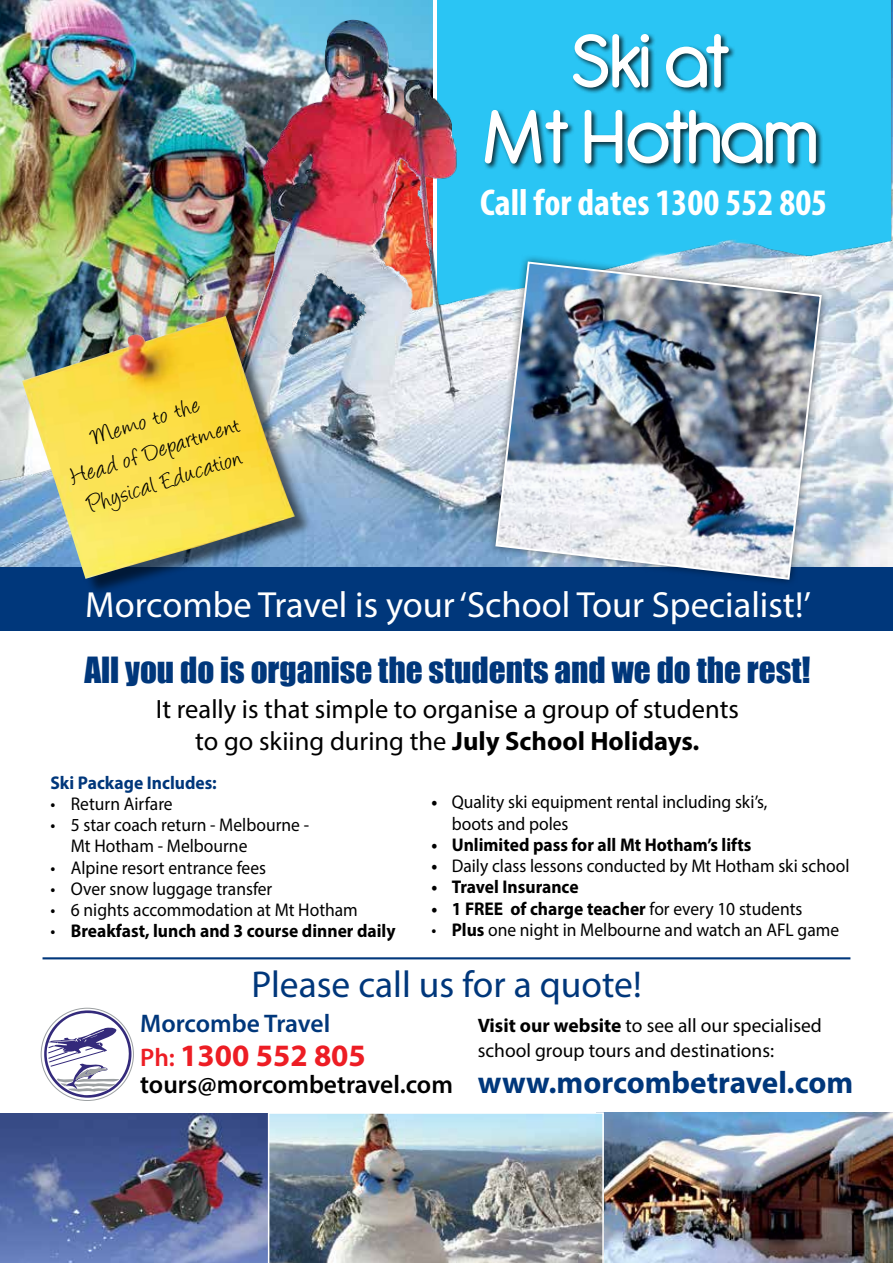
<style>
.page{position:relative;width:893px;height:1263px;background:#fff}
.page>*{position:absolute;margin:0;border:0;box-sizing:border-box;transform-origin:0 0}
.t1{font:37.5px "Myriad Pro";color:#00377b}
.t2{font:700 condensed 37.5px "Myriad Pro";color:#fff}
.t3{font:36.45px "Myriad Pro";color:#fff}
.t4{font:33.15px "Impact";color:#00377b}
.t5{font:700 31.2px "Myriad Pro";color:#00377b}
.t6{font:700 31.2px "Myriad Pro";color:#ed1d24}
.t7{font:26.55px/31.8px "Myriad Pro";color:#000;text-align:center}
.t8{font:26.4px/31.7px "Angelina";color:#000;text-align:center}
.t9{font:600 25.5px "Myriad Pro";color:#000}
.t10{font:600 25.5px "Myriad Pro";letter-spacing:-.005em;color:#00377b}
.t11{font:19.5px/25.5px "Myriad Pro";color:#000}
.t12{font:18.45px/21.3px "Myriad Pro";color:#000;scale:.95 1}
.t13{font:700 18.45px "Myriad Pro";color:#000;scale:.95 1}
.t14{font:700 18.45px "Myriad Pro";color:#00377b;scale:.95 1}
.s1{font-weight:700}
.s2{font-weight:400}
.s3{font-weight:600;font-size:25.5px}
</style>
<div class="page">
<img style="left:0;top:0;width:893px;height:568px">
<div style="left:0;top:568px;width:893px;height:63px;background:#00377b"></div>
<div style="left:25px;top:319px;width:288px;height:278px;background:#000;opacity:.55"></div>
<img style="left:22px;top:316px;width:273px;height:263px">
<hr style="left:43px;top:957px;width:807px;height:2px;background:#00377b">
<svg style="left:45px;top:1011px;width:86px;height:85px"></svg>
<div style="left:484px;top:33px;width:339px;height:138px;background:#000;opacity:.75"></div>
<svg style="left:484px;top:109px;width:333px;height:56px"></svg>
<svg style="left:572px;top:33px;width:158px;height:56px"></svg>
<div style="left:488px;top:254px;width:341px;height:334px;background:#000;opacity:.55"></div>
<img style="left:494px;top:260px;width:329px;height:321px">
<img style="left:604px;top:1113px;width:289px;height:150px">
<img style="left:0;top:1113px;width:268px;height:150px">
<img style="left:269px;top:1112px;width:335px;height:151px">
<h3 class="t8" style="left:58px;top:435px;width:177px;rotate:-18deg">Memo to the<br>Head of Department<br>Physical Education</h3>
<h1 class="t2" style="left:480px;top:179px;width:349px">Call for dates 1300 552 805</h1>
<h2 class="t3" style="left:85px;top:583px;width:727px">Morcombe Travel is your ‘School Tour Specialist!’</h2>
<h3 class="t4" style="left:84px;top:644px;width:728px">All you do is organise the students and we do the rest!</h3>
<h3 class="t7" style="left:156px;top:693px;width:585px">It really is that simple to organise a group of students to go skiing during the <span class="s1">July School Holidays.</span></h3>
<p class="t12" style="left:452px;top:791px;width:334px;text-indent:-20px"><span class="s1">•</span> Quality ski equipment rental including ski’s, boots and poles</p>
<p class="t13" style="left:431px;top:832px;width:338px">• Unlimited pass for all Mt Hotham’s lifts</p>
<p class="t12" style="left:431px;top:855px;width:441px"><span class="s1">•</span> Daily class lessons conducted by Mt Hotham ski school</p>
<p class="t13" style="left:431px;top:875px;width:156px">• Travel Insurance</p>
<p class="t13" style="left:431px;top:896px;width:392px">• 1 FREE of charge teacher <span class="s2">for every 10 students</span></p>
<p class="t12" style="left:431px;top:919px;width:431px">• <span class="s1">Plus</span> one night in Melbourne and watch an AFL game</p>
<p class="t14" style="left:51px;top:770px;width:177px">Ski Package Includes:</p>
<p class="t12" style="left:51px;top:793px;width:130px">• Return Airfare</p>
<p class="t12" style="left:71px;top:814px;width:252px;text-indent:-20px">• 5 star coach return - Melbourne -<br>Mt Hotham - Melbourne</p>
<p class="t12" style="left:51px;top:856px;width:228px">• Alpine resort entrance fees</p>
<p class="t12" style="left:51px;top:878px;width:235px">• Over snow luggage transfer</p>
<p class="t12" style="left:51px;top:899px;width:325px">• 6 nights accommodation at Mt Hotham</p>
<p class="t13" style="left:51px;top:919px;width:365px"><span class="s2">•</span> Breakfast, lunch and 3 course dinner daily</p>
<h1 class="t1" style="left:251px;top:961px;width:392px">Please call us for a quote!</h1>
<h3 class="t10" style="left:140px;top:1007px;width:192px">Morcombe Travel</h3>
<h3 class="t6" style="left:140px;top:1035px;width:227px"><span class="s3">Ph:</span> 1300 552 805</h3>
<h3 class="t9" style="left:140px;top:1068px;width:314px">tours@morcombetravel.com</h3>
<p class="t11" style="left:478px;top:1012px;width:346px"><span class="s1">Visit our website</span> to see all our specialised school group tours and destinations:</p>
<h3 class="t5" style="left:478px;top:1062px;width:377px">www.morcombetravel.com</h3>
</div>
